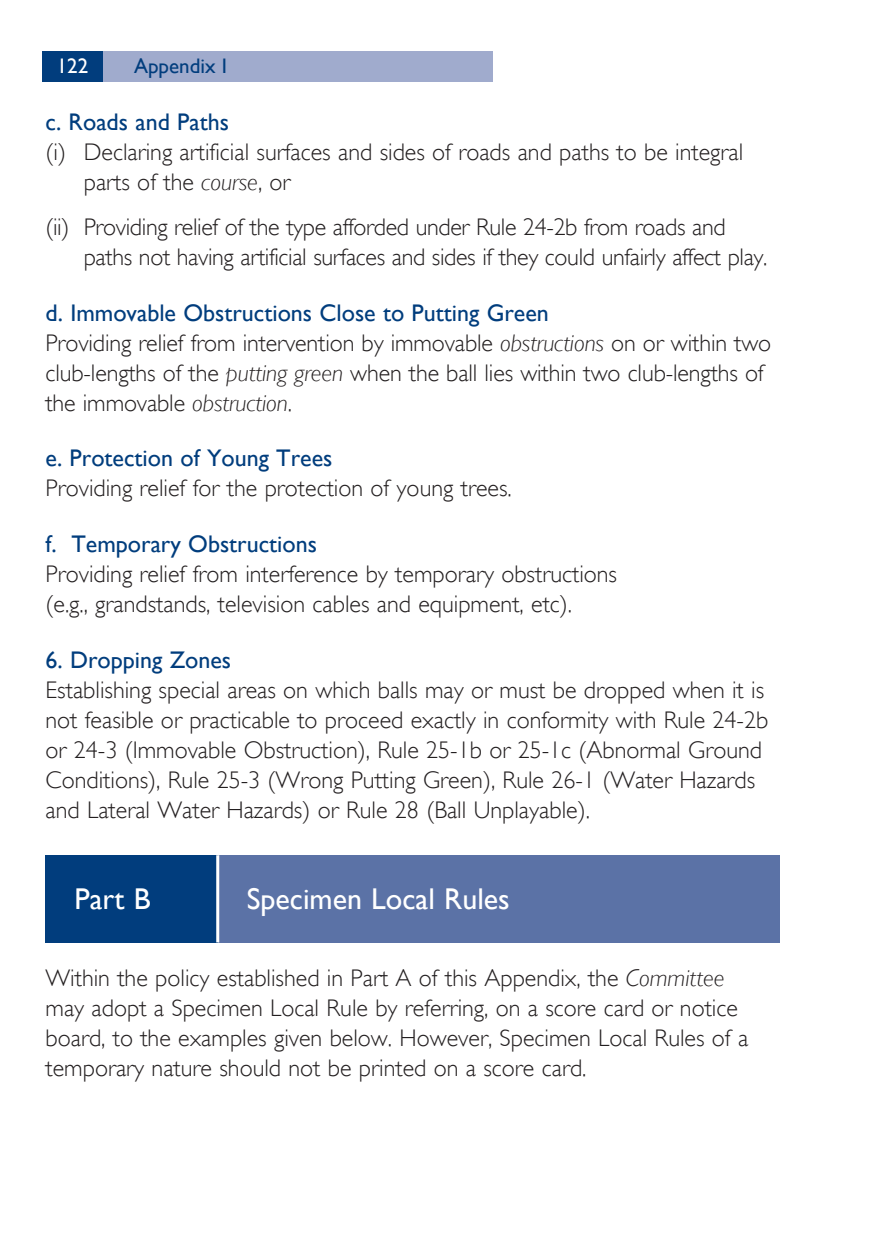
<style>
.page{position:relative;width:893px;height:1234px;background:#fff}
.page>*{position:absolute;margin:0;border:0;box-sizing:border-box;transform-origin:0 0}
.t1{font:30px "Gill Sans";color:#fff}
.t2{font:300 24px/30px "Gill Sans";color:#231f20}
.t3{font:24px "Gill Sans";color:#013d7d}
.t4{font:21px "Gill Sans";color:#013d7d}
.t5{font:21px "Gill Sans";color:#fff}
.s1{font-style:italic}
.s2{font-weight:400;color:#013d7d}
</style>
<div class="page">
<div style="left:43px;top:51px;width:450px;height:30px;background:#a0abcd"></div>
<div style="left:43px;top:51px;width:60px;height:30px;background:#013d7d"></div>
<div style="left:46px;top:855px;width:172px;height:87px;background:#013d7d"></div>
<div style="left:218px;top:855px;width:561px;height:87px;background:#5b72a6"></div>
<hr style="left:216px;top:855px;width:3px;height:87px;background:#fff">
<p class="t5" style="left:57px;top:54px;width:33px">122</p>
<p class="t4" style="left:134px;top:54px;width:95px">Appendix I</p>
<p class="t3" style="left:46px;top:108px;width:185px">c. Roads and Paths</p>
<p class="t2" style="left:84px;top:137px;width:661px;text-indent:-38px">(i) Declaring artificial surfaces and sides of roads and paths to be integral parts of the <span class="s1">course</span>, or</p>
<p class="t2" style="left:84px;top:212px;width:685px;text-indent:-38px">(ii) Providing relief of the type afforded under Rule 24-2b from roads and paths not having artificial surfaces and sides if they could unfairly affect play.</p>
<p class="t2" style="left:46px;top:298px;width:727px"><span class="s2">d. Immovable Obstructions Close to Putting Green<br></span>Providing relief from intervention by immovable <span class="s1">obstructions</span> on or within two club-lengths of the <span class="s1">putting green</span> when the ball lies within two club-lengths of the immovable <span class="s1">obstruction</span>.</p>
<p class="t3" style="left:46px;top:444px;width:289px">e. Protection of Young Trees</p>
<p class="t2" style="left:46px;top:473px;width:468px">Providing relief for the protection of young trees.</p>
<p class="t3" style="left:46px;top:529px;width:273px">f. Temporary Obstructions</p>
<p class="t2" style="left:46px;top:559px;width:573px">Providing relief from interference by temporary obstructions (e.g., grandstands, television cables and equipment, etc).</p>
<p class="t3" style="left:46px;top:645px;width:187px">6. Dropping Zones</p>
<p class="t2" style="left:46px;top:674px;width:724px">Establishing special areas on which balls may or must be dropped when it is not feasible or practicable to proceed exactly in conformity with Rule 24-2b or 24-3 (Immovable Obstruction), Rule 25-1b or 25-1c (Abnormal Ground Conditions), Rule 25-3 (Wrong Putting Green), Rule 26-1 (Water Hazards and Lateral Water Hazards) or Rule 28 (Ball Unplayable).</p>
<p class="t1" style="left:75px;top:881px;width:78px">Part B</p>
<p class="t1" style="left:247px;top:881px;width:265px">Specimen Local Rules</p>
<p class="t2" style="left:46px;top:962px;width:704px">Within the policy established in Part A of this Appendix, the <span class="s1">Committee </span>may adopt a Specimen Local Rule by referring, on a score card or notice board, to the examples given below. However, Specimen Local Rules of a temporary nature should not be printed on a score card.</p>
</div>
